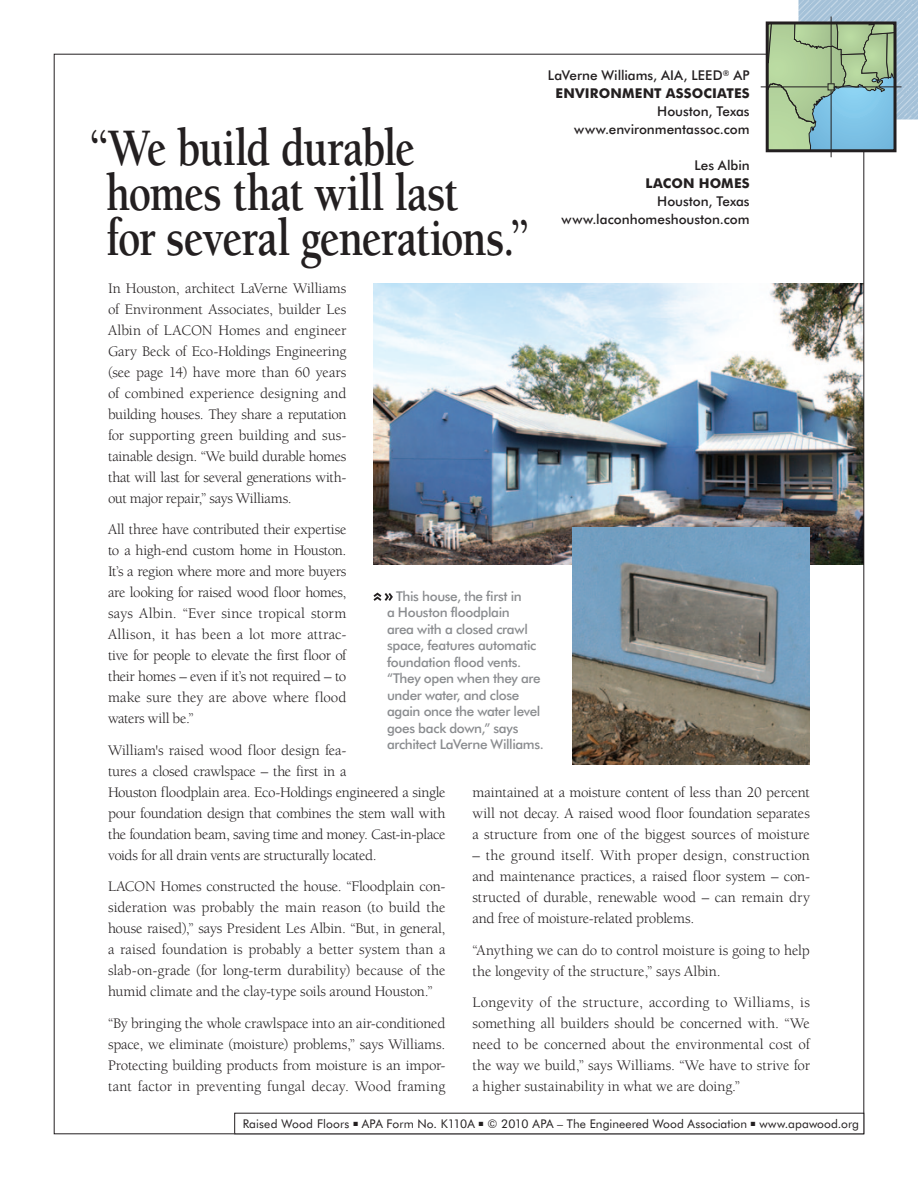
<style>
.page{position:relative;width:918px;height:1188px;background:#fff}
.page>*{position:absolute;margin:0;border:0;box-sizing:border-box;transform-origin:0 0}
.CaseStudyHead{font:700 54px/45px "Berkeley";letter-spacing:-.02em;color:#231f20;scale:.8 1}
.BodyText{font:15px/21px "Berkeley";letter-spacing:-.01em;color:#231f20;text-align:justify}
.Captions{font:500 13.5px/16.5px "Futura BT";letter-spacing:-.025em;color:#8a8c8f}
.BuilderInfo{font:500 13.5px "Futura BT";color:#231f20}
.BuilderInfo-2{font:700 13.5px "Futura BT";letter-spacing:.01em;color:#231f20}
.t1{font:12px "Futura BT";letter-spacing:.005em;color:#231f20}
</style>
<div class="page">
<img style="left:374px;top:284px;width:488px;height:281px">
<svg style="left:374px;top:593px;width:19px;height:8px"></svg>
<img style="left:573px;top:528px;width:237px;height:237px">
<svg style="left:770px;top:0;width:148px;height:148px;background:#a3c6ba"></svg>
<div style="left:766px;top:21px;width:131px;height:131px;border:3px solid #231f20"></div>
<hr style="left:831px;top:90px;width:1px;height:67px;background:#231f20">
<hr style="left:831px;top:16px;width:1px;height:67px;background:#231f20">
<div style="left:828px;top:83px;width:7px;height:7px;border:1px solid #231f20"></div>
<hr style="left:835px;top:87px;width:67px;height:1px;background:#231f20">
<hr style="left:761px;top:87px;width:67px;height:1px;background:#231f20">
<p class="CaseStudyHead" style="left:106px;top:127px;width:531px;text-indent:-16px">“We build durable homes that will last<br>for several generations.”</p>
<p class="BuilderInfo" style="left:548px;top:67px;width:203px">LaVerne Williams, AIA, LEED<sup>®</sup> AP</p>
<p class="BuilderInfo-2" style="left:555px;top:85px;width:196px">ENVIRONMENT ASSOCIATES</p>
<p class="BuilderInfo" style="left:657px;top:103px;width:94px">Houston, Texas</p>
<p class="BuilderInfo" style="left:574px;top:121px;width:177px">www.environmentassoc.com</p>
<p class="BuilderInfo" style="left:694px;top:157px;width:57px">Les Albin</p>
<p class="BuilderInfo-2" style="left:646px;top:175px;width:106px">LACON HOMES</p>
<p class="BuilderInfo" style="left:657px;top:193px;width:94px">Houston, Texas</p>
<p class="BuilderInfo" style="left:562px;top:211px;width:190px">www.laconhomeshouston.com</p>
<p class="BodyText" style="left:108px;top:278px;width:240px">In Houston, architect LaVerne Williams of Environment Associates, builder Les Albin of LACON Homes and engineer Gary Beck of Eco-Holdings Engineering (see page 14) have more than 60 years of combined experience designing and building houses. They share a reputation for supporting green building and sus&shy;tainable design. “We build durable homes that will last for several generations with&shy;out major repair,” says Williams.</p>
<p class="BodyText" style="left:108px;top:519px;width:240px">All three have contributed their expertise to a high-end custom home in Houston.<br>It’s a region where more and more buyers are looking for raised wood floor homes, says Albin. “Ever since tropical storm Allison, it has been a lot more attrac&shy;tive for people to elevate the first floor of their homes – even if it’s not required – to make sure they are above where flood waters will be.”</p>
<p class="BodyText" style="left:108px;top:740px;width:339px;text-align:left">William's raised wood floor design fea-<br>tures a closed crawlspace – the first in a<br>Houston floodplain area. Eco-Holdings engineered a single pour foundation design that combines the stem wall with the foundation beam, saving time and money. Cast-in-place voids for all drain vents are structurally located.</p>
<p class="BodyText" style="left:108px;top:876px;width:339px">LACON Homes constructed the house. “Floodplain con&shy;sideration was probably the main reason (to build the house raised),” says President Les Albin. “But, in general, a raised foundation is probably a better system than a slab-on-grade (for long-term durability) because of the humid climate and the clay-type soils around Houston.”</p>
<p class="BodyText" style="left:108px;top:1013px;width:339px">“By bringing the whole crawlspace into an air-conditioned space, we eliminate (moisture) problems,” says Williams.<br>Protecting building products from moisture is an impor&shy;tant factor in preventing fungal decay. Wood framing</p>
<p class="Captions" style="left:387px;top:588px;width:158px;text-indent:9px">This house, the first in<br>a Houston floodplain<br>area with a closed crawl space, features automatic foundation flood vents. “They open when they are under water, and close again once the water level goes back down,” says architect LaVerne Williams.</p>
<p class="BodyText" style="left:473px;top:782px;width:339px">maintained at a moisture content of less than 20 percent will not decay. A raised wood floor foundation separates a structure from one of the biggest sources of moisture</p>
<p class="BodyText" style="left:473px;top:845px;width:339px">– the ground itself. With proper design, construction and maintenance practices, a raised floor system – con&shy;structed of durable, renewable wood – can remain dry and free of moisture-related problems.</p>
<p class="BodyText" style="left:473px;top:940px;width:339px">“Anything we can do to control moisture is going to help the longevity of the structure,” says Albin.</p>
<p class="BodyText" style="left:473px;top:992px;width:339px">Longevity of the structure, according to Williams, is something all builders should be concerned with. “We need to be concerned about the environmental cost of the way we build,” says Williams. “We have to strive for a higher sustainability in what we are doing.”</p>
<p class="t1" style="left:243px;top:1117px;width:618px">Raised Wood Floors ■ APA Form No. K110A ■ © 2010 APA – The Engineered Wood Association ■ www.apawood.org</p>
</div>
